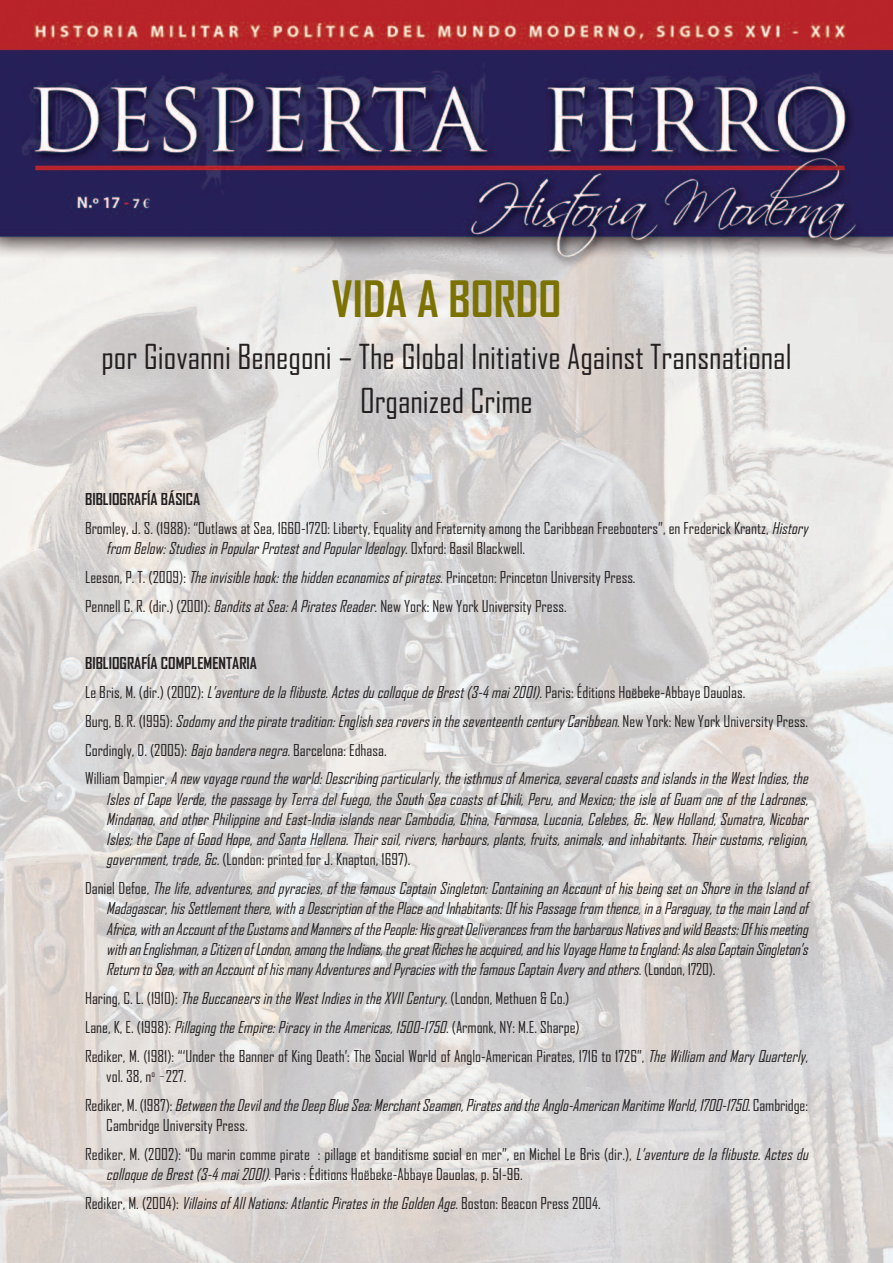
<style>
.page{position:relative;width:893px;height:1263px;background:#fff}
.page>*{position:absolute;margin:0;border:0;box-sizing:border-box;transform-origin:0 0}
.t1{font:700 48px "Agency FB";color:#7b7202}
.t2{font:33px/43.5px "Agency FB";color:#231f20;text-align:center}
.t3{font:italic 15.75px/20.2px "Agency FB";color:#231f20}
.t4{font:15.75px/28.8px "Agency FB";color:#231f20}
.s1{font-weight:700}
.s2{font-style:italic}
.s3{font-weight:700;font-style:normal}
.s4{font-style:normal}
.s5{font-family:"MS Mincho";font-style:normal}
</style>
<div class="page">
<img style="left:0;top:0;width:893px;height:1263px">
<h1 class="t1" style="left:332px;top:273px;width:231px">VIDA A BORDO</h1>
<h2 class="t2" style="left:101px;top:336px;width:692px">por Giovanni Benegoni – The Global Initiative Against Transnational<br>Organized Crime</h2>
<p class="t4" style="left:85px;top:485px;width:728px"><span class="s1">BIBLIOGRAFÍA BÁSICA<br></span>Bromley, J. S. (1988): “Outlaws at Sea, 1660-1720: Liberty, Equality and Fraternity among the Caribbean Freebooters”, en Frederick Krantz, <span class="s2">History</span></p>
<p class="t4" style="left:85px;top:534px;width:552px;text-indent:21px"><span class="s2">from Below: Studies in Popular Protest and Popular Ideology</span>. O x f o r d : B a s i l B l a c k w e l l .<br>Leeson, P. T. (2009): <span class="s2">Theinvisiblehook:thehiddeneconomicsofpirates</span>. Princeton: Princeton University Press.<br>Pennell C. R. (dir.) (2001): <span class="s2">BanditsatSea:APiratesReader</span>. New York: New York University Press.</p>
<p class="t3" style="left:85px;top:650px;width:728px;line-height:28.8px"><span class="s3">BIBLIOGRAFÍA COMPLEMENTARIA<br></span><span class="s4">Le Bris, M. (dir.) (2002):</span> L’aventuredelaflibuste.ActesducolloquedeBrest(3-4mai2001)<span class="s4">. Paris: Éditions Hoëbeke-Abbaye Dauolas.<br>B u r g , B . R . ( 1 9 9 5 ) :</span> Sodomy and the pirate tradition: English sea rovers in the seventeenth century Caribbean<span class="s4">. N e w Y o r k : N e w Y o r k U n i v e r s i t y P r e s s .<br>Cordingly, D. (2005):</span> Bajobanderanegra.<span class="s4">Barcelona: Edhasa.<br>W i l l i a m D a m p i e r ,</span> A new voyage round the world: Describing particularly, the isthmus of America, several coasts and islands in the West Indies, the</p>
<p class="t3" style="left:106px;top:789px;width:707px;text-align:justify">Isles of Cape Verde, the passage by Terra del Fuego, the South Sea coasts of Chili, Peru, and Mexico; the isle of Guam one of the Ladrones, Mindanao, and other Philippine and East-India islands near Cambodia, China, Formosa, Luconia, Celebes, &amp;c. New Holland, Sumatra, Nicobar Isles; the Cape of Good Hope, and Santa Hellena. Their soil, rivers, harbours, plants, fruits, animals, and inhabitants. Their customs, religion, government,trade,&amp;c.<span class="s4">(London: printed for J. Knapton, 1697).</span></p>
<p class="t3" style="left:106px;top:879px;width:707px;text-align:justify;text-indent:-21px"><span class="s4">D a n i e l D e f o e ,</span> The life, adventures, and pyracies, of the famous Captain Singleton: Containing an Account of his being set on Shore in the Island of Madagascar, his Settlement there, with a Description of the Place and Inhabitants: Of his Passage from thence, in a Paraguay, to the main Land of Africa, with an Account of the Customs and Manners of the People: His great Deliverances from the barbarous Natives and wild Beasts: Of his meeting with an Englishman, a Citizen of London, among the Indians, the great Riches he acquired, and his Voyage Home to England: As also Captain Singleton’s Return to Sea, with an Account of his many Adventures and Pyracies with the famous Captain Avery and others<span class="s4">. ( L o n d o n , 1 7 2 0 ) .</span></p>
<p class="t4" style="left:85px;top:984px;width:726px">Haring, C. L. (1910): <span class="s2">TheBuccaneersintheWestIndiesintheXVIICentury</span>. (London, Methuen &amp; Co.)<br>Lane, K, E. (1998): <span class="s2">PillagingtheEmpire:PiracyintheAmericas,1500-1750</span>. (Armonk, NY: M.E. Sharpe)<br>Rediker, M. (1981): “‘Under the Banner of King Death’: The Social World of Anglo-American Pirates, 1716 to 1726”, <span class="s2">TheWilliamandMaryQuarterly</span>,</p>
<p class="t3" style="left:85px;top:1062px;width:724px;line-height:28.8px;text-indent:21px"><span class="s4">vol. 38, n</span><sup>o</sup> <span class="s5">‑</span><span class="s4">227.<br>R e d i k e r , M . ( 1 9 8 7 ) :</span> Between the Devil and the Deep Blue Sea: Merchant Seamen, Pirates and the Anglo-American Maritime World, 1700-1750<span class="s4">. C a m b r i d g e :</span></p>
<p class="t4" style="left:85px;top:1111px;width:728px;text-indent:21px">Cambridge University Press.<br>Rediker, M. (2002): “Du marin comme pirate : pillage et banditisme social en mer”, en Michel Le Bris (dir.), <span class="s2">L’aventuredelaflibuste.Actesdu</span></p>
<p class="t4" style="left:85px;top:1160px;width:517px;text-indent:21px"><span class="s2">colloquedeBrest(3-4mai2001)</span>. Paris : Éditions Hoëbeke-Abbaye Dauolas, p. 51-96.<br>Rediker, M. (2004): <span class="s2">VillainsofAllNations:AtlanticPiratesintheGoldenAge</span>. Boston: Beacon Press 2004.</p>
</div>
